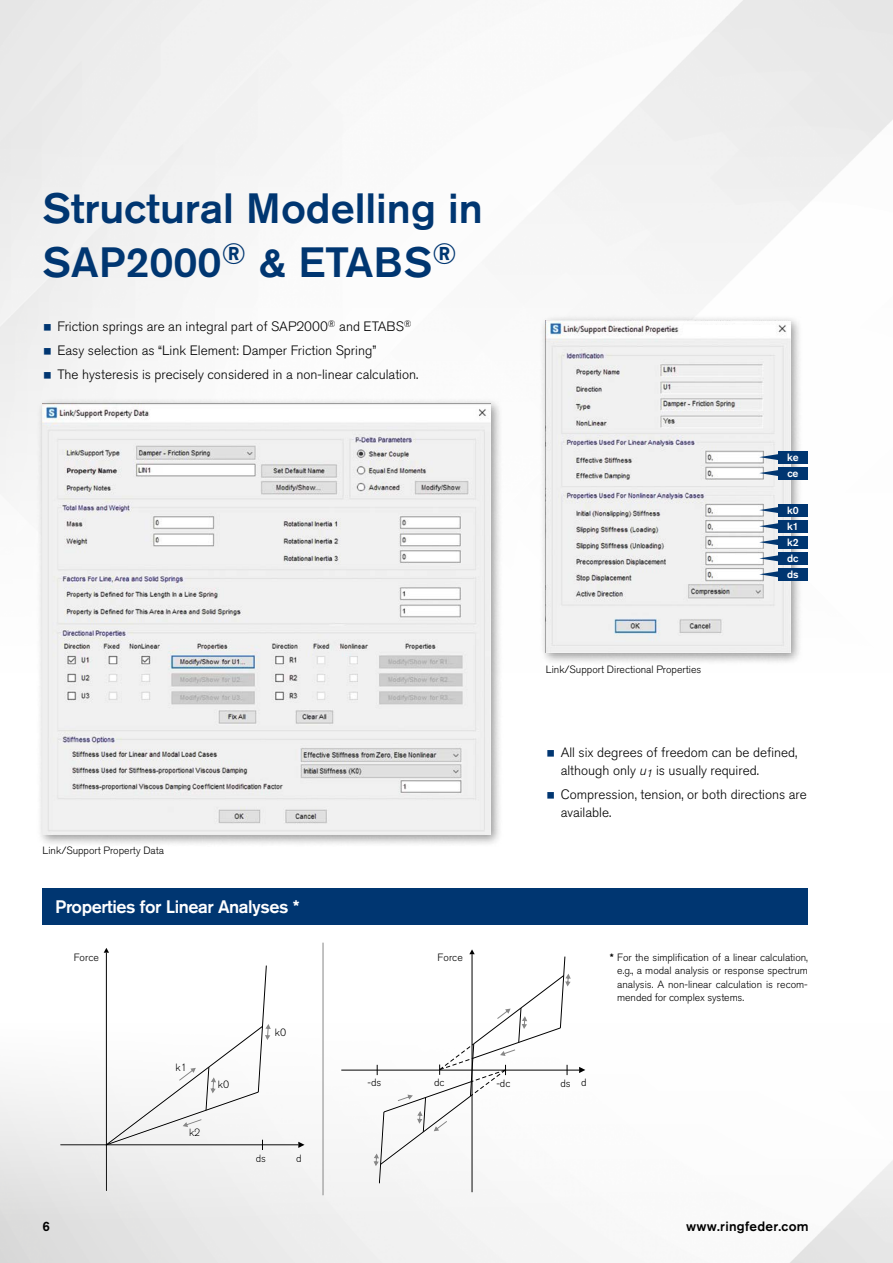
<style>
.page{position:relative;width:893px;height:1263px;background:#fff}
.page>*{position:absolute;margin:0;border:0;box-sizing:border-box;transform-origin:0 0}
.t1{font:500 42px/54px "Akzidenz Grotesk BE";color:#003671}
.t2{font:500 18px "Akzidenz Grotesk BE";letter-spacing:-.025em;color:#fff}
.t3{font:300 13.5px/18px "Akzidenz Grotesk BE";color:#000}
.t4{font:500 13.5px "Akzidenz Grotesk BE";letter-spacing:.02em;color:#000}
.t5{font:300 10.5px/13.5px "Akzidenz Grotesk BE";color:#000;text-align:justify}
.t6{font:500 10.5px/16px "Akzidenz Grotesk BE";letter-spacing:-.025em;color:#fff}
.s1{font-size:30px;color:#003671}
.s2{font-style:italic}
.s3{font-weight:500}
</style>
<div class="page">
<img style="left:0;top:0;width:893px;height:581px">
<div style="left:36px;top:397px;width:467px;height:450px;background:#000;opacity:.4"></div>
<img style="left:43px;top:403px;width:448px;height:432px">
<div style="left:539px;top:314px;width:264px;height:351px;background:#000;opacity:.4"></div>
<img style="left:546px;top:321px;width:245px;height:332px">
<div style="left:778px;top:451px;width:30px;height:12px;background:#003671"></div>
<svg style="left:759px;top:454px;width:19px;height:6px"></svg>
<div style="left:778px;top:467px;width:30px;height:12px;background:#003671"></div>
<svg style="left:759px;top:470px;width:19px;height:6px"></svg>
<div style="left:778px;top:504px;width:30px;height:12px;background:#003671"></div>
<svg style="left:759px;top:507px;width:19px;height:6px"></svg>
<div style="left:778px;top:520px;width:30px;height:12px;background:#003671"></div>
<svg style="left:759px;top:523px;width:19px;height:6px"></svg>
<div style="left:778px;top:536px;width:30px;height:12px;background:#003671"></div>
<svg style="left:759px;top:539px;width:19px;height:6px"></svg>
<div style="left:778px;top:552px;width:30px;height:12px;background:#003671"></div>
<svg style="left:759px;top:555px;width:19px;height:6px"></svg>
<div style="left:778px;top:568px;width:30px;height:12px;background:#003671"></div>
<svg style="left:759px;top:571px;width:19px;height:6px"></svg>
<svg style="left:298px;top:1142px;width:7px;height:6px"></svg>
<svg style="left:104px;top:948px;width:5px;height:5px"></svg>
<svg style="left:105px;top:965px;width:166px;height:185px"></svg>
<hr style="left:60px;top:1144px;width:238px;height:1px;background:#000">
<hr style="left:106px;top:953px;width:1px;height:238px;background:#000">
<hr style="left:323px;top:943px;width:1px;height:252px;background:#878787">
<div style="left:43px;top:889px;width:765px;height:36px;background:#003671"></div>
<svg style="left:579px;top:1067px;width:6px;height:6px"></svg>
<svg style="left:373px;top:949px;width:198px;height:235px"></svg>
<hr style="left:341px;top:1070px;width:238px;height:1px;background:#000">
<hr style="left:472px;top:954px;width:1px;height:238px;background:#000">
<h1 class="t1" style="left:43px;top:180px;width:442px">Structural Modelling in<br>SAP2000<sup>®</sup> &amp; ETABS<sup>®</sup></h1>
<p class="t3" style="left:43px;top:317px;width:371px"><span class="s1">•</span> Friction springs are an integral part of SAP2000<sup>®</sup> and ETABS<sup>®</sup></p>
<p class="t3" style="left:43px;top:341px;width:335px"><span class="s1">•</span> Easy selection as “Link Element: Damper Friction Spring”</p>
<p class="t3" style="left:43px;top:365px;width:377px"><span class="s1">•</span> The hysteresis is precisely considered in a non-linear calculation.</p>
<p class="t5" style="left:43px;top:844px;width:123px">Link/Support Property Data</p>
<h2 class="t2" style="left:55px;top:896px;width:246px">Properties for Linear Analyses *</h2>
<p class="t5" style="left:74px;top:950px;width:27px">Force</p>
<p class="t5" style="left:175px;top:1060px;width:13px">k1</p>
<p class="t5" style="left:275px;top:1026px;width:13px">k0</p>
<p class="t5" style="left:438px;top:951px;width:27px">Force</p>
<p class="t5" style="left:546px;top:662px;width:157px">Link/Support Directional Properties</p>
<p class="t6" style="left:787px;top:449px;width:13px">ke ce</p>
<p class="t6" style="left:787px;top:502px;width:13px;text-align:justify">k0 k1 k2 dc ds</p>
<p class="t3" style="left:561px;top:743px;width:238px;text-indent:-15px"><span class="s1">•</span> All six degrees of freedom can be defined, although only <span class="s2">u</span><sub>1</sub> is usually required.</p>
<p class="t3" style="left:561px;top:785px;width:248px;text-indent:-15px"><span class="s1">•</span> Compression, tension, or both directions are available.</p>
<p class="t5" style="left:617px;top:950px;width:192px;text-indent:-7px"><span class="s3">*</span> For the simplification of a linear calculation, e.g., a modal analysis or response spectrum analysis. A non-linear calculation is recom&shy;mended for complex systems.</p>
<p class="t5" style="left:189px;top:1125px;width:13px">k2</p>
<p class="t5" style="left:218px;top:1078px;width:13px">k0</p>
<p class="t5" style="left:256px;top:1151px;width:12px">ds</p>
<p class="t5" style="left:296px;top:1151px;width:7px">d</p>
<p class="t5" style="left:367px;top:1076px;width:15px">-ds</p>
<p class="t5" style="left:434px;top:1076px;width:12px">dc</p>
<p class="t5" style="left:496px;top:1076px;width:16px">-dc</p>
<p class="t5" style="left:560px;top:1076px;width:28px">ds d</p>
<p class="t4" style="left:43px;top:1218px;width:9px">6</p>
<p class="t4" style="left:686px;top:1218px;width:124px">www.ringfeder.com</p>
</div>
